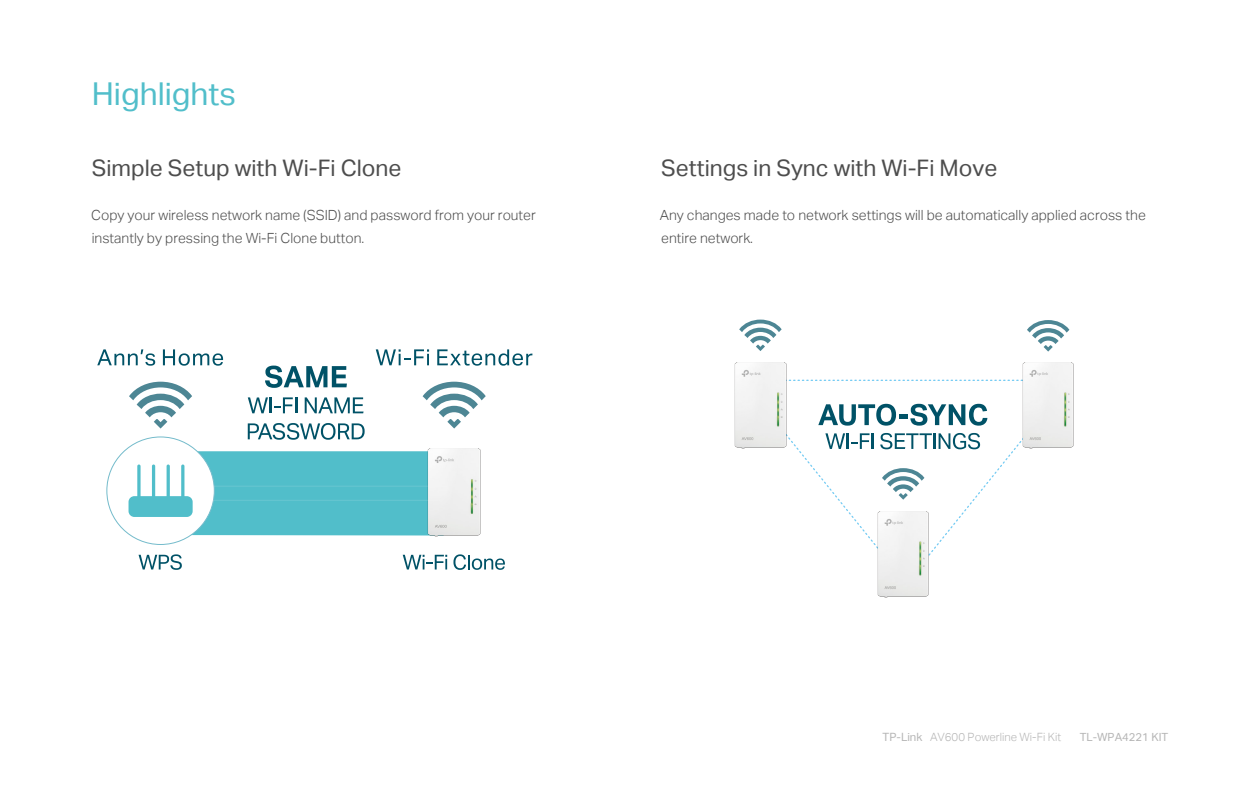
<style>
.page{position:relative;width:1260px;height:788px;background:#fff}
.page>*{position:absolute;margin:0;border:0;box-sizing:border-box;transform-origin:0 0}
.t1{font:31.5px "TP Link Aktiv Regular";color:#51beca}
.t2{font:22.75px "TP Link Aktiv Regular";color:#4d4d4d}
.t3{font:14px/22.8px "TP Link Aktiv Light";color:#4d4d4d}
.t4{font:11.38px "TP Link Aktiv Light";color:#b5b5b5}
.t5{font:11.2px "TP Link Aktiv Regular";color:#b5b5b5}
.s1{font-family:"TP Link Aktiv Regular"}
</style>
<div class="page">
<svg style="left:786px;top:379px;width:236px;height:177px"></svg>
<svg style="left:818px;top:404px;width:169px;height:21px"></svg>
<svg style="left:825px;top:433px;width:49px;height:16px"></svg>
<svg style="left:880px;top:433px;width:100px;height:16px"></svg>
<img style="left:735px;top:362px;width:51px;height:87px">
<img style="left:1022px;top:362px;width:52px;height:87px">
<img style="left:877px;top:511px;width:52px;height:87px">
<svg style="left:739px;top:319px;width:43px;height:32px"></svg>
<svg style="left:1027px;top:320px;width:42px;height:31px"></svg>
<svg style="left:882px;top:468px;width:42px;height:31px"></svg>
<div style="left:191px;top:451px;width:237px;height:84px;background:#51beca"></div>
<img style="left:428px;top:448px;width:52px;height:89px">
<svg style="left:403px;top:554px;width:44px;height:15px"></svg>
<svg style="left:453px;top:554px;width:52px;height:16px"></svg>
<div style="left:107px;top:437px;width:107px;height:107px;background:#fff;border-radius:50%"></div>
<div style="left:129px;top:496px;width:64px;height:21px;background:#51beca;border-radius:6px"></div>
<svg style="left:137px;top:464px;width:4px;height:46px"></svg>
<hr style="left:152px;top:464px;width:3px;height:46px;background:#51beca;border-radius:2px">
<hr style="left:167px;top:464px;width:3px;height:46px;background:#51beca;border-radius:2px">
<hr style="left:181px;top:464px;width:3px;height:46px;background:#51beca;border-radius:2px">
<svg style="left:139px;top:554px;width:43px;height:16px"></svg>
<hr style="left:191px;top:485px;width:256px;height:1px;background:#fff">
<hr style="left:204px;top:500px;width:236px;height:1px;background:#fff">
<svg style="left:265px;top:365px;width:82px;height:23px"></svg>
<svg style="left:248px;top:397px;width:49px;height:16px"></svg>
<svg style="left:305px;top:397px;width:59px;height:16px"></svg>
<svg style="left:248px;top:423px;width:117px;height:16px"></svg>
<svg style="left:97px;top:349px;width:58px;height:16px"></svg>
<svg style="left:163px;top:349px;width:60px;height:16px"></svg>
<svg style="left:376px;top:349px;width:53px;height:16px"></svg>
<svg style="left:437px;top:349px;width:96px;height:16px"></svg>
<svg style="left:423px;top:381px;width:63px;height:47px"></svg>
<svg style="left:129px;top:381px;width:63px;height:47px"></svg>
<h1 class="t1" style="left:92px;top:76px;width:146px">Highlights</h1>
<h2 class="t2" style="left:92px;top:154px;width:311px">Simple Setup with Wi-Fi Clone</h2>
<h2 class="t2" style="left:661px;top:154px;width:338px">Settings in Sync with Wi-Fi Move</h2>
<p class="t3" style="left:91px;top:204px;width:446px">Copy your wireless network name (SSID) and password from your router instantly by pressing the Wi-Fi Clone button.</p>
<p class="t3" style="left:660px;top:204px;width:488px">Any changes made to network settings will be automatically applied across the entire network.</p>
<p class="t4" style="left:883px;top:730px;width:180px"><span class="s1">TP-Link</span> AV600 Powerline Wi-Fi Kit</p>
<p class="t5" style="left:1080px;top:730px;width:90px">TL-WPA4221 KIT</p>
</div>
